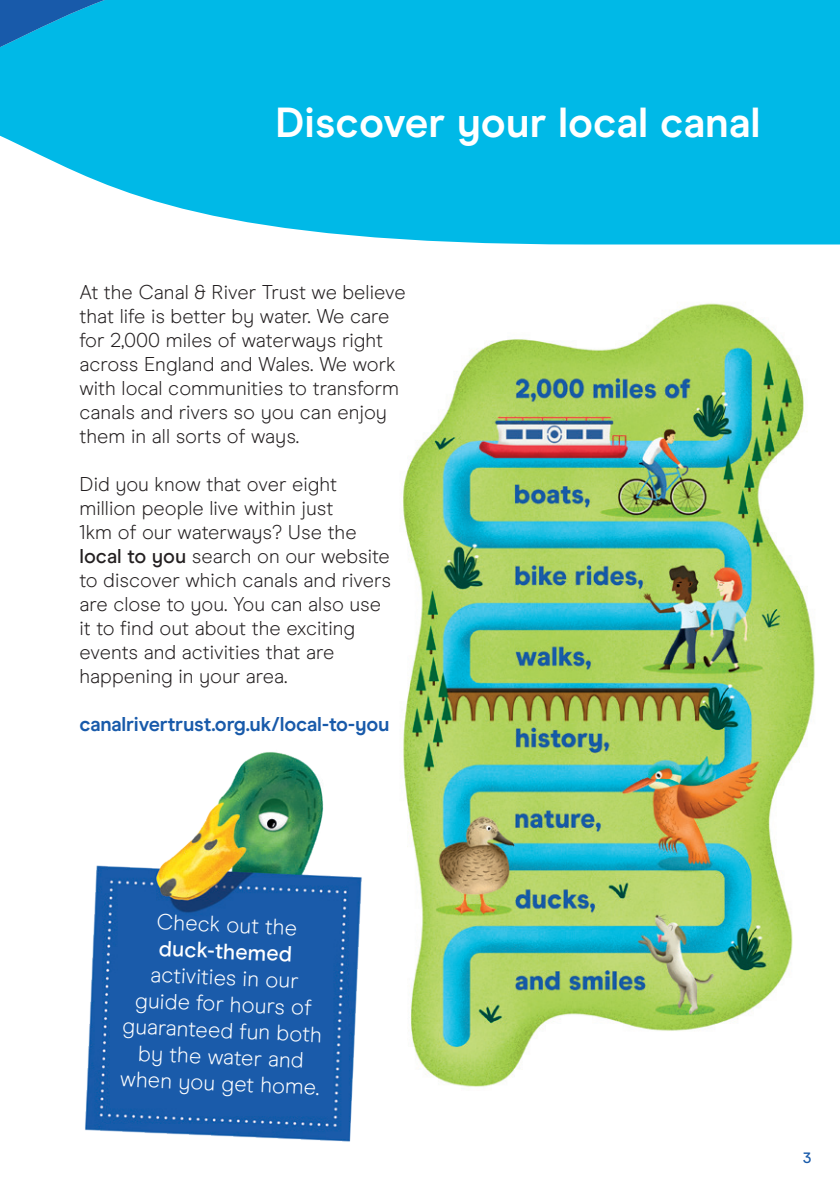
<style>
.page{position:relative;width:840px;height:1191px;background:#fff}
.page>*{position:absolute;margin:0;border:0;box-sizing:border-box;transform-origin:0 0}
.t1{font:700 42px "Modern Era";color:#fff}
.t2{font:300 22px/26.4px "Modern Era";color:#fff;text-align:center}
.t3{font:500 22px "Modern Era";color:#fff}
.t4{font:300 20px/24px "Modern Era";color:#231f20}
.t5{font:700 20px "Modern Era";letter-spacing:-.01em;color:#185aaa}
.t6{font:500 15px "Modern Era";color:#185aaa}
.s1{font-weight:500}
</style>
<div class="page">
<img style="left:403px;top:302px;width:412px;height:785px">
<svg style="left:0;top:0;width:839px;height:244px;background:#15bee9"></svg>
<svg style="left:0;top:0;width:157px;height:92px;background:#04a9dd"></svg>
<img style="left:85px;top:752px;width:277px;height:390px">
<h1 class="t1" style="left:275px;top:98px;width:486px">Discover your local canal</h1>
<p class="t4" style="left:79px;top:280px;width:327px">At the Canal &amp; River Trust we believe that life is better by water. We care for 2,000 miles of waterways right across England and Wales. We work with local communities to transform canals and rivers so you can enjoy them in all sorts of ways.</p>
<p class="t4" style="left:79px;top:472px;width:313px">Did you know that over eight million people live within just<br>1km of our waterways? Use the <span class="s1">local to you</span> search on our website to discover which canals and rivers are close to you. You can also use it to find out about the exciting events and activities that are happening in your area.</p>
<p class="t5" style="left:79px;top:712px;width:311px">canalrivertrust.org.uk/local-to-you</p>
<p class="t2" style="left:157px;top:909px;width:142px;rotate:2deg">Check out the</p>
<p class="t3" style="left:159px;top:935px;width:135px;rotate:2deg">duck-themed</p>
<p class="t2" style="left:124px;top:960px;width:201px;rotate:2deg">activities in our guide for hours of guaranteed fun both by the water and when you get home.</p>
<p class="t6" style="left:802px;top:1148px;width:10px">3</p>
</div>
